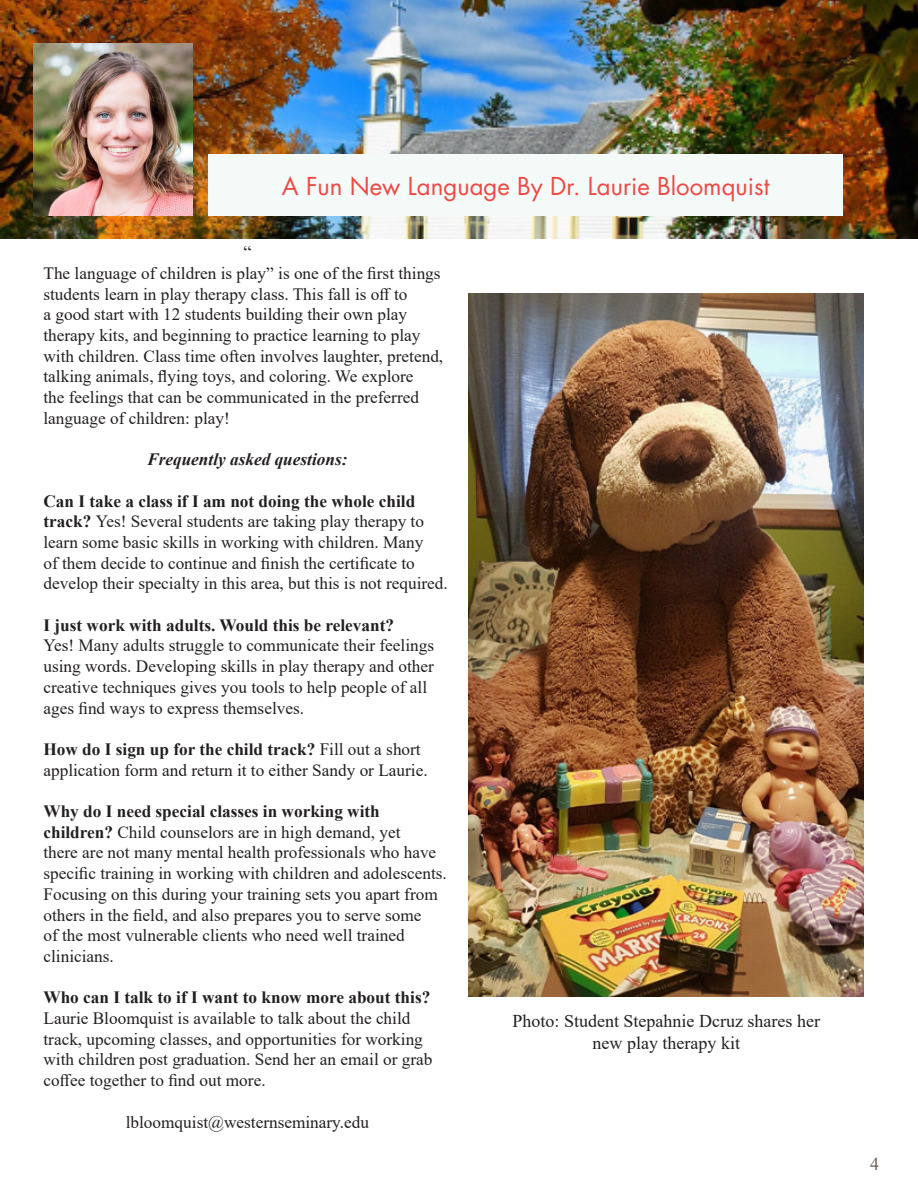
<style>
.page{position:relative;width:918px;height:1188px;background:#fff}
.page>*{position:absolute;margin:0;border:0;box-sizing:border-box;transform-origin:0 0}
.t1{font:24px "Futura Std";color:#ef4843}
.t2{font:18px "Times New Roman";color:#231f20}
.t3{font:18px "Times New Roman";color:#6c6058}
.t4{font:17.25px/20.7px "Times New Roman";color:#231f20}
.t5{font:700 17.25px "Times New Roman";color:#231f20}
.t6{font:italic 700 17.25px "Times New Roman";color:#231f20}
.s1{font-weight:700}
</style>
<div class="page">
<img style="left:0;top:0;width:918px;height:238px">
<div style="left:208px;top:155px;width:635px;height:61px;background:#f3faf8"></div>
<img style="left:33px;top:44px;width:159px;height:172px">
<img style="left:469px;top:293px;width:395px;height:704px">
<p class="t1" style="left:282px;top:171px;width:489px">A Fun New Language By Dr. Laurie Bloomquist</p>
<p class="t2" style="left:243px;top:239px;width:9px">“</p>
<p class="t4" style="left:43px;top:262px;width:401px">The language of children is play” is one of the first things students learn in play therapy class. This fall is off to<br>a good start with 12 students building their own play therapy kits, and beginning to practice learning to play with children. Class time often involves laughter, pretend, talking animals, flying toys, and coloring. We explore<br>the feelings that can be communicated in the preferred language of children: play!</p>
<p class="t6" style="left:147px;top:447px;width:202px">Frequently asked questions:</p>
<p class="t4" style="left:43px;top:490px;width:406px"><span class="s1">Can I take a class if I am not doing the whole child track?</span> Yes! Several students are taking play therapy to learn some basic skills in working with children. Many<br>of them decide to continue and finish the certificate to develop their specialty in this area, but this is not required.</p>
<p class="t5" style="left:43px;top:613px;width:352px">I just work with adults. Would this be relevant?</p>
<p class="t4" style="left:43px;top:635px;width:392px">Yes! Many adults struggle to communicate their feelings using words. Developing skills in play therapy and other creative techniques gives you tools to help people of all ages find ways to express themselves.</p>
<p class="t4" style="left:43px;top:738px;width:386px"><span class="s1">How do I sign up for the child track?</span> Fill out a short application form and return it to either Sandy or Laurie.</p>
<p class="t4" style="left:43px;top:800px;width:405px"><span class="s1">Why do I need special classes in working with children?</span> Child counselors are in high demand, yet<br>there are not many mental health professionals who have specific training in working with children and adolescents.<br>Focusing on this during your training sets you apart from others in the field, and also prepares you to serve some<br>of the most vulnerable clients who need well trained clinicians.</p>
<p class="t4" style="left:43px;top:987px;width:391px"><span class="s1">Who can I talk to if I want to know more about this?<br></span>Laurie Bloomquist is available to talk about the child track, upcoming classes, and opportunities for working with children post graduation. Send her an email or grab coffee together to find out more.</p>
<p class="t4" style="left:126px;top:1112px;width:245px">lbloomquist@westernseminary.edu</p>
<p class="t2" style="left:513px;top:1008px;width:309px">Photo: Student Stepahnie Dcruz shares her</p>
<p class="t2" style="left:593px;top:1030px;width:149px">new play therapy kit</p>
<p class="t3" style="left:870px;top:1151px;width:10px">4</p>
</div>
